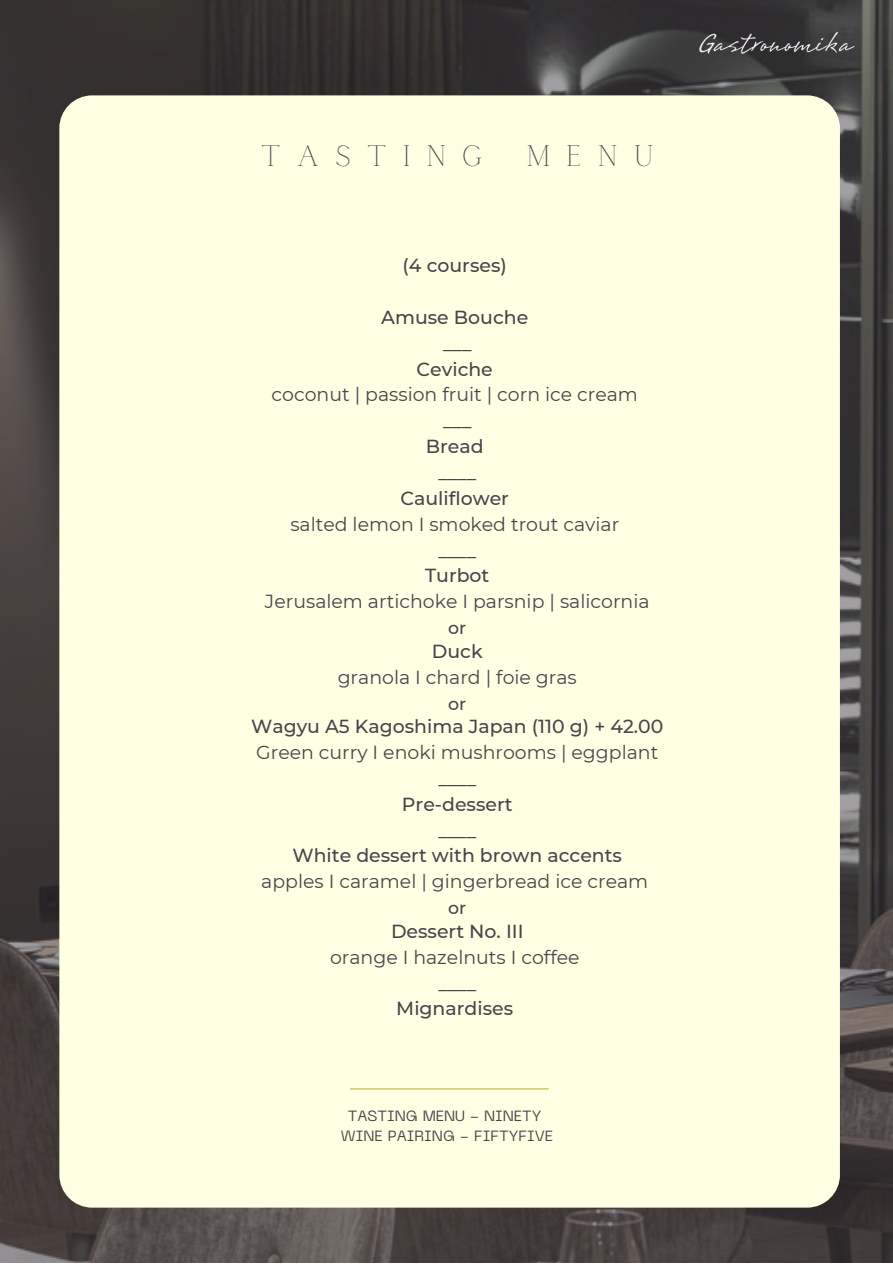
<style>
.page{position:relative;width:893px;height:1264px;background:#fff}
.page>*{position:absolute;margin:0;border:0;box-sizing:border-box;transform-origin:0 0}
.t1{font:29.4px "Calgary";letter-spacing:.54em;color:#49444b}
.t2{font:18.9px "Montserrat";color:#49444b}
.t3{font:500 18.9px/25.8px "Montserrat";color:#49444b;text-align:center}
.t4{font:500 17.4px "Montserrat";color:#49444b}
.t5{font:14.7px/20.2px "PP Neue Machina";color:#49444b;text-align:center}
</style>
<div class="page">
<img style="left:0;top:0;width:892px;height:1262px">
<div style="left:59px;top:95px;width:780px;height:1112px;background:#ffffe4;border-radius:33px"></div>
<hr style="left:350px;top:1088px;width:198px;height:1px;background:#cbb347">
<img style="left:662px;top:0;width:230px;height:78px">
<h1 class="t1" style="left:261px;top:139px;width:224px">TASTING</h1>
<h1 class="t1" style="left:526px;top:139px;width:129px">MENU</h1>
<p class="t3" style="left:402px;top:252px;width:106px">(4 courses)</p>
<p class="t3" style="left:381px;top:304px;width:148px">Amuse Bouche ___<br>Ceviche</p>
<p class="t2" style="left:271px;top:383px;width:368px">coconut | passion fruit | corn ice cream</p>
<p class="t3" style="left:400px;top:407px;width:110px">___<br>Bread<br>____<br>Cauliflower</p>
<p class="t2" style="left:290px;top:512px;width:330px">salted lemon I smoked trout caviar</p>
<p class="t3" style="left:425px;top:537px;width:66px">____<br>Turbot</p>
<p class="t2" style="left:265px;top:590px;width:386px">Jerusalem artichoke I parsnip | salicornia</p>
<p class="t4" style="left:448px;top:617px;width:20px">or</p>
<p class="t3" style="left:432px;top:638px;width:52px">Duck</p>
<p class="t2" style="left:337px;top:665px;width:241px">granola I chard | foie gras</p>
<p class="t4" style="left:448px;top:692px;width:20px">or</p>
<p class="t3" style="left:251px;top:713px;width:414px">Wagyu A5 Kagoshima Japan (110 g) + 42.00</p>
<p class="t2" style="left:256px;top:740px;width:403px">Green curry I enoki mushrooms | eggplant</p>
<p class="t3" style="left:292px;top:765px;width:331px">____<br>Pre-dessert<br>____<br>White dessert with brown accents</p>
<p class="t2" style="left:261px;top:870px;width:388px">apples I caramel | gingerbread ice cream</p>
<p class="t4" style="left:448px;top:897px;width:20px">or</p>
<p class="t3" style="left:391px;top:918px;width:134px">Dessert No. III</p>
<p class="t2" style="left:330px;top:945px;width:251px">orange I hazelnuts I coffee</p>
<p class="t3" style="left:396px;top:969px;width:118px">____<br>Mignardises</p>
<p class="t5" style="left:341px;top:1106px;width:214px">TASTING MENU - NINETY<br>WINE PAIRING - FIFTYFIVE</p>
</div>
